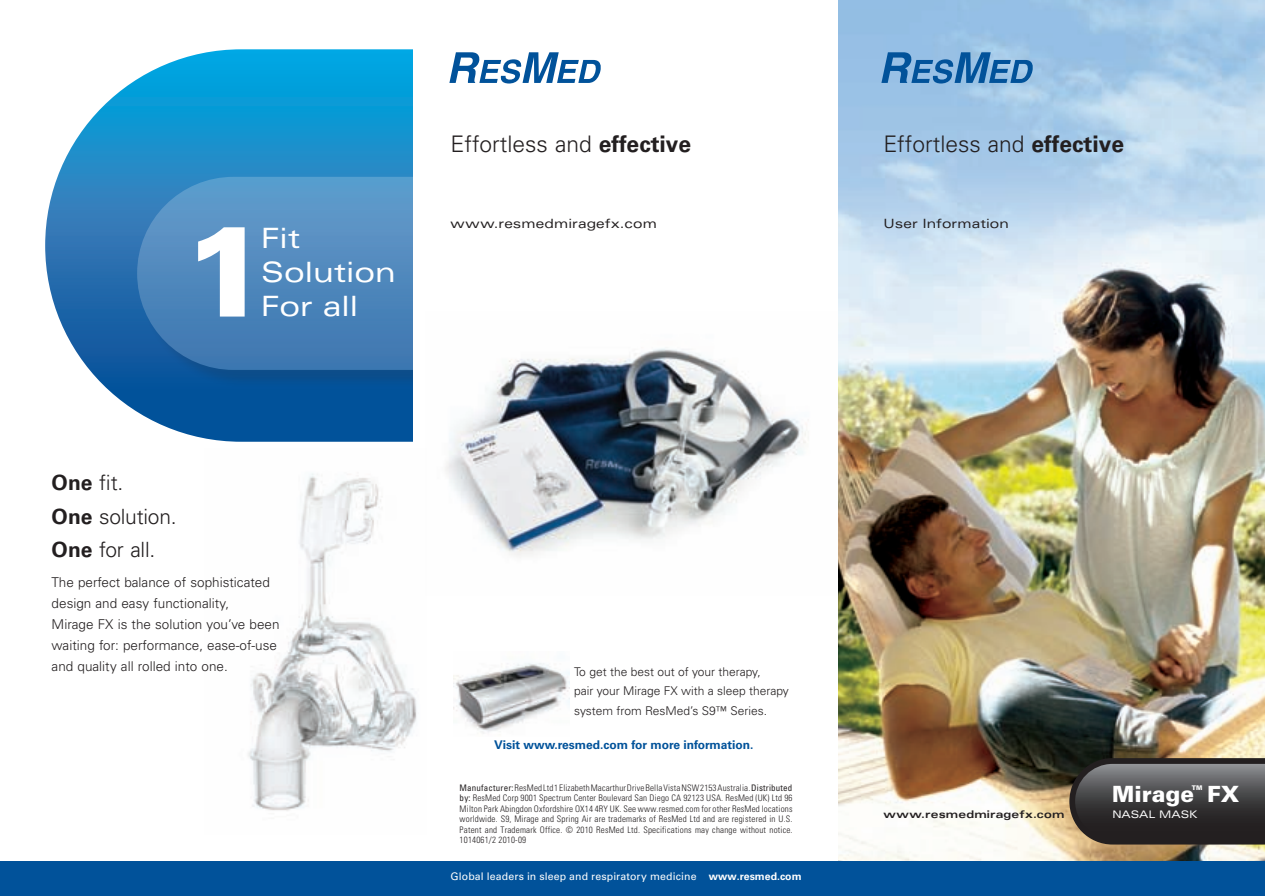
<style>
.page{position:relative;width:1265px;height:896px;background:#fff}
.page>*{position:absolute;margin:0;border:0;box-sizing:border-box;transform-origin:0 0}
.t1{font:900 128.4px "Univers LT Std";color:#fff}
.t2{font:expanded 28.05px/33.6px "Univers LT Std";color:#fff}
.t3{font:300 22.8px "Univers LT Std";color:#231f20}
.t4{font:900 22.35px "Univers LT Std";color:#fff}
.t5{font:300 21px/33.6px "Univers LT Std";letter-spacing:-.01em;color:#231f20}
.t6{font:300 13.5px/21px "Univers LT Std";color:#231f20}
.t7{font:expanded 12.75px "Univers LT Std";letter-spacing:.01em;color:#231f20}
.t8{font:300 12px/19.5px "Univers LT Std";color:#231f20}
.t9{font:700 12px "Univers LT Std";color:#01529a}
.t10{font:10.5px "Univers LT Std";letter-spacing:.015em;color:#fff}
.t11{font:700 expanded 10.5px "Univers LT Std";letter-spacing:.015em;color:#231f20}
.t12{font:expanded 10.35px "Univers LT Std";color:#fff}
.t13{font:300 condensed 9px/10.5px "Univers LT Std";letter-spacing:.02em;color:#231f20;text-align:justify}
.t14{font:900 6.45px "Univers LT Std";color:#fff}
.s1{font-weight:700}
.s2{font-weight:400}
</style>
<div class="page">
<img style="left:453px;top:663px;width:117px;height:71px">
<svg style="left:45px;top:49px;width:368px;height:392px"></svg>
<div style="left:139px;top:179px;width:359px;height:209px;background:#075094"></div>
<svg style="left:137px;top:177px;width:276px;height:193px;background:#4c87bc"></svg>
<div style="left:413px;top:29px;width:124px;height:454px;background:#fff"></div>
<svg style="left:449px;top:52px;width:152px;height:31px"></svg>
<img style="left:248px;top:473px;width:169px;height:338px">
<img style="left:445px;top:311px;width:394px;height:284px">
<img style="left:839px;top:0;width:426px;height:860px">
<svg style="left:881px;top:52px;width:152px;height:31px;background:#548fc3"></svg>
<svg style="left:1069px;top:757px;width:196px;height:87px;background:#454342"></svg>
<div style="left:0;top:860px;width:1265px;height:35px;background:#01529a"></div>
<h1 class="t1" style="left:184px;top:190px;width:87px">1</h1>
<h2 class="t2" style="left:261px;top:221px;width:136px">Fit<br>Solution</h2>
<h2 class="t2" style="left:261px;top:288px;width:98px">For all</h2>
<h3 class="t3" style="left:450px;top:130px;width:242px">Effortless and <span class="s1">effective</span></h3>
<h3 class="t7" style="left:450px;top:216px;width:208px">www.resmedmiragefx.com</h3>
<h3 class="t5" style="left:52px;top:465px;width:127px"><span class="s1">One</span> fit.<br><span class="s1">One</span> solution.<br><span class="s1">One</span> for all.</h3>
<h3 class="t6" style="left:52px;top:571px;width:229px">The perfect balance of sophisticated design and easy functionality,<br>Mirage FX is the solution you’ve been waiting for: performance, ease-of-use and quality all rolled into one.</h3>
<h3 class="t8" style="left:574px;top:661px;width:216px">To get the best out of your therapy,<br>pair your Mirage FX with a sleep therapy system from ResMed’s S9™ Series.</h3>
<h3 class="t9" style="left:494px;top:737px;width:261px">Visit www.resmed.com for more information.</h3>
<p class="t13" style="left:460px;top:781px;width:334px"><span class="s2">Manufacturer:</span> ResMed Ltd 1 Elizabeth Macarthur Drive Bella Vista NSW 2153 Australia. <span class="s2">Distributed by:</span> ResMed Corp 9001 Spectrum Center Boulevard San Diego CA 92123 USA. ResMed (UK) Ltd 96<br>Milton Park Abingdon Oxfordshire OX14 4RY UK. See www.resmed.com for other ResMed locations worldwide. S9, Mirage and Spring Air are trademarks of ResMed Ltd and are registered in U.S.<br>Patent and Trademark Office. © 2010 ResMed Ltd. Specifications may change without notice.<br>1014061/2 2010-09</p>
<p class="t10" style="left:451px;top:869px;width:352px">Global leaders in sleep and respiratory medicine <span class="s1">www.resmed.com</span></p>
<h3 class="t3" style="left:883px;top:130px;width:242px">Effortless and <span class="s1">effective</span></h3>
<h3 class="t7" style="left:883px;top:216px;width:127px">User Information</h3>
<p class="t11" style="left:883px;top:808px;width:183px">www.resmedmiragefx.com</p>
<p class="t14" style="left:1192px;top:783px;width:12px">TM</p>
<p class="t12" style="left:1112px;top:807px;width:87px">NASAL MASK</p>
<h3 class="t4" style="left:1112px;top:779px;width:129px">Mirage FX</h3>
</div>
